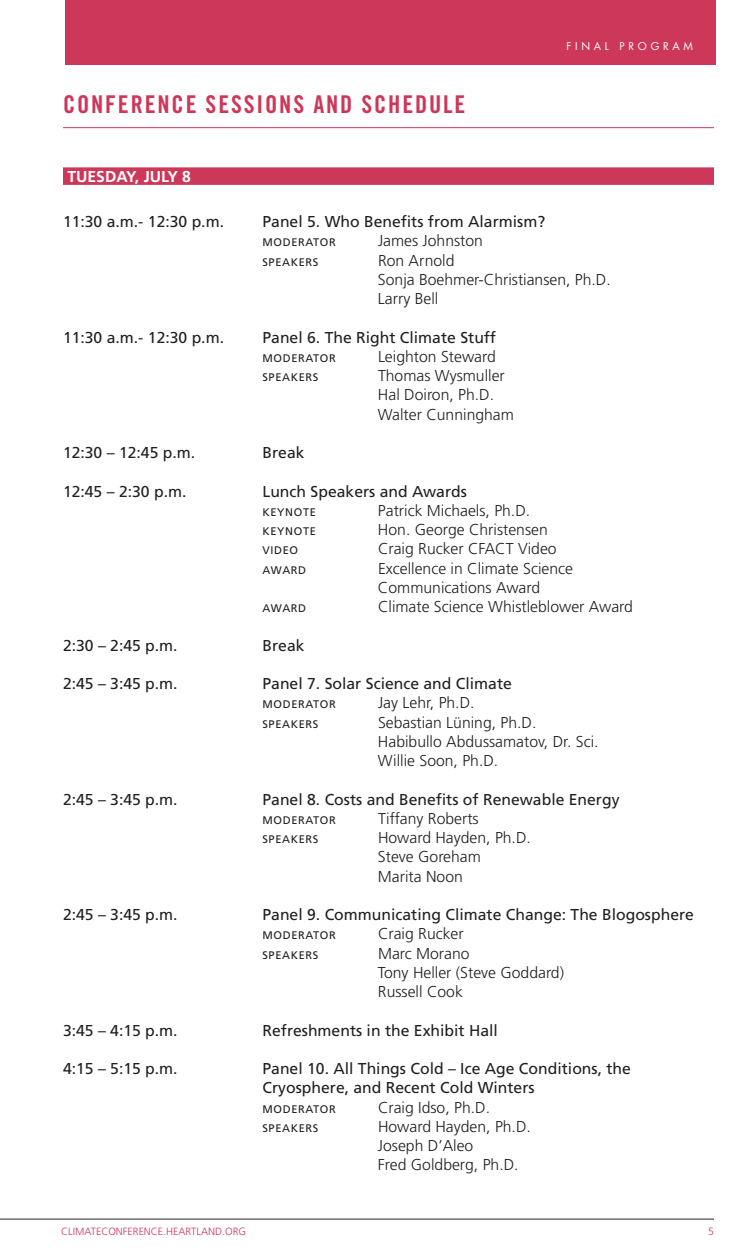
<style>
.page{position:relative;width:756px;height:1260px;background:#fff}
.page>*{position:absolute;margin:0;border:0;box-sizing:border-box;transform-origin:0 0}
.Header_1_2{font:24.5px "Trade Gothic Bold Cond Twenty";letter-spacing:.075em;color:#cd375a}
.t1{font:300 15.75px/19.2px "Frutiger LT Std";color:#231f20}
.t2{font:15.75px/19.2px "Frutiger LT Std";color:#231f20}
.Header_2-program{font:700 15.75px "Frutiger LT Std";color:#fff}
.t3{font:11.03px "Frutiger LT Std";letter-spacing:.055em;color:#231f20}
.t4{font:300 10.5px "Frutiger LT Std";color:#cd375a}
.t5{font:10.5px "Futura";letter-spacing:.355em;color:#fff}
</style>
<div class="page">
<div style="left:65px;top:0;width:651px;height:65px;background:#cd375a"></div>
<hr style="left:0;top:1219px;width:714px;height:1px;background:#231f20">
<div style="left:63px;top:167px;width:651px;height:18px;background:#cd375a"></div>
<hr style="left:63px;top:127px;width:651px;height:1px;background:#cd375a">
<p class="Header_1_2" style="left:63px;top:90px;width:404px">CONFERENCE SESSIONS AND SCHEDULE</p>
<p class="t5" style="left:566px;top:39px;width:128px">FINAL PROGRAM</p>
<p class="Header_2-program" style="left:67px;top:167px;width:125px">TUESDAY, JULY 8</p>
<p class="t2" style="left:63px;top:212px;width:163px">11:30 a.m.- 12:30 p.m.</p>
<p class="t2" style="left:263px;top:212px;width:284px">Panel 5. Who Benefits from Alarmism?</p>
<p class="t3" style="left:262px;top:236px;width:75px">MODERATOR</p>
<p class="t1" style="left:378px;top:231px;width:107px">James Johnston</p>
<p class="t3" style="left:262px;top:255px;width:57px">SPEAKERS</p>
<p class="t1" style="left:378px;top:251px;width:234px">Ron Arnold<br>Sonja Boehmer-Christiansen, Ph.D.<br>Larry Bell</p>
<p class="t2" style="left:63px;top:328px;width:163px">11:30 a.m.- 12:30 p.m.</p>
<p class="t2" style="left:263px;top:328px;width:235px">Panel 6. The Right Climate Stuff</p>
<p class="t3" style="left:262px;top:352px;width:75px">MODERATOR</p>
<p class="t1" style="left:378px;top:347px;width:119px">Leighton Steward</p>
<p class="t3" style="left:262px;top:371px;width:57px">SPEAKERS</p>
<p class="t1" style="left:378px;top:366px;width:137px">Thomas Wysmuller<br>Hal Doiron, Ph.D.<br>Walter Cunningham</p>
<p class="t2" style="left:63px;top:443px;width:134px">12:30 – 12:45 p.m.</p>
<p class="t2" style="left:263px;top:443px;width:44px">Break</p>
<p class="t2" style="left:63px;top:482px;width:125px">12:45 – 2:30 p.m.</p>
<p class="t2" style="left:262px;top:482px;width:206px">Lunch Speakers and Awards</p>
<p class="t3" style="left:262px;top:506px;width:55px">KEYNOTE</p>
<p class="t1" style="left:378px;top:501px;width:154px">Patrick Michaels, Ph.D.</p>
<p class="t3" style="left:262px;top:525px;width:55px">KEYNOTE</p>
<p class="t1" style="left:378px;top:520px;width:171px">Hon. George Christensen</p>
<p class="t3" style="left:262px;top:544px;width:37px">VIDEO</p>
<p class="t1" style="left:378px;top:539px;width:180px">Craig Rucker CFACT Video</p>
<p class="t3" style="left:262px;top:563px;width:45px">AWARD</p>
<p class="t1" style="left:378px;top:559px;width:197px">Excellence in Climate Science<br>Communications Award</p>
<p class="t3" style="left:262px;top:602px;width:45px">AWARD</p>
<p class="t1" style="left:378px;top:597px;width:256px">Climate Science Whistleblower Award</p>
<p class="t2" style="left:63px;top:636px;width:116px">2:30 – 2:45 p.m.</p>
<p class="t2" style="left:263px;top:636px;width:44px">Break</p>
<p class="t2" style="left:63px;top:674px;width:116px">2:45 – 3:45 p.m.</p>
<p class="t2" style="left:263px;top:674px;width:251px">Panel 7. Solar Science and Climate</p>
<p class="t3" style="left:262px;top:698px;width:75px">MODERATOR</p>
<p class="t1" style="left:378px;top:693px;width:98px">Jay Lehr, Ph.D.</p>
<p class="t3" style="left:262px;top:717px;width:57px">SPEAKERS</p>
<p class="t1" style="left:378px;top:713px;width:222px">Sebastian Lüning, Ph.D.<br>Habibullo Abdussamatov, Dr. Sci.<br>Willie Soon, Ph.D.</p>
<p class="t2" style="left:63px;top:790px;width:116px">2:45 – 3:45 p.m.</p>
<p class="t2" style="left:263px;top:790px;width:359px">Panel 8. Costs and Benefits of Renewable Energy</p>
<p class="t3" style="left:262px;top:814px;width:75px">MODERATOR</p>
<p class="t1" style="left:378px;top:809px;width:102px">Tiffany Roberts</p>
<p class="t3" style="left:262px;top:833px;width:57px">SPEAKERS</p>
<p class="t1" style="left:378px;top:828px;width:154px">Howard Hayden, Ph.D.<br>Steve Goreham<br>Marita Noon</p>
<p class="t2" style="left:63px;top:905px;width:116px">2:45 – 3:45 p.m.</p>
<p class="t2" style="left:263px;top:905px;width:433px">Panel 9. Communicating Climate Change: The Blogosphere</p>
<p class="t3" style="left:262px;top:929px;width:75px">MODERATOR</p>
<p class="t1" style="left:378px;top:924px;width:87px">Craig Rucker</p>
<p class="t3" style="left:262px;top:948px;width:57px">SPEAKERS</p>
<p class="t1" style="left:378px;top:944px;width:188px">Marc Morano<br>Tony Heller (Steve Goddard)<br>Russell Cook</p>
<p class="t2" style="left:63px;top:1021px;width:116px">3:45 – 4:15 p.m.</p>
<p class="t2" style="left:263px;top:1021px;width:237px">Refreshments in the Exhibit Hall</p>
<p class="t2" style="left:63px;top:1059px;width:116px">4:15 – 5:15 p.m.</p>
<p class="t2" style="left:262px;top:1059px;width:370px">Panel 10. All Things Cold – Ice Age Conditions, the<br>Cryosphere, and Recent Cold Winters</p>
<p class="t3" style="left:262px;top:1102px;width:75px">MODERATOR</p>
<p class="t1" style="left:378px;top:1098px;width:114px">Craig Idso, Ph.D.</p>
<p class="t3" style="left:262px;top:1122px;width:57px">SPEAKERS</p>
<p class="t1" style="left:378px;top:1117px;width:154px">Howard Hayden, Ph.D.<br>Joseph D’Aleo<br>Fred Goldberg, Ph.D.</p>
<p class="t4" style="left:61px;top:1225px;width:186px">CLIMATECONFERENCE.HEARTLAND.ORG</p>
<p class="t4" style="left:708px;top:1225px;width:7px">5</p>
</div>
